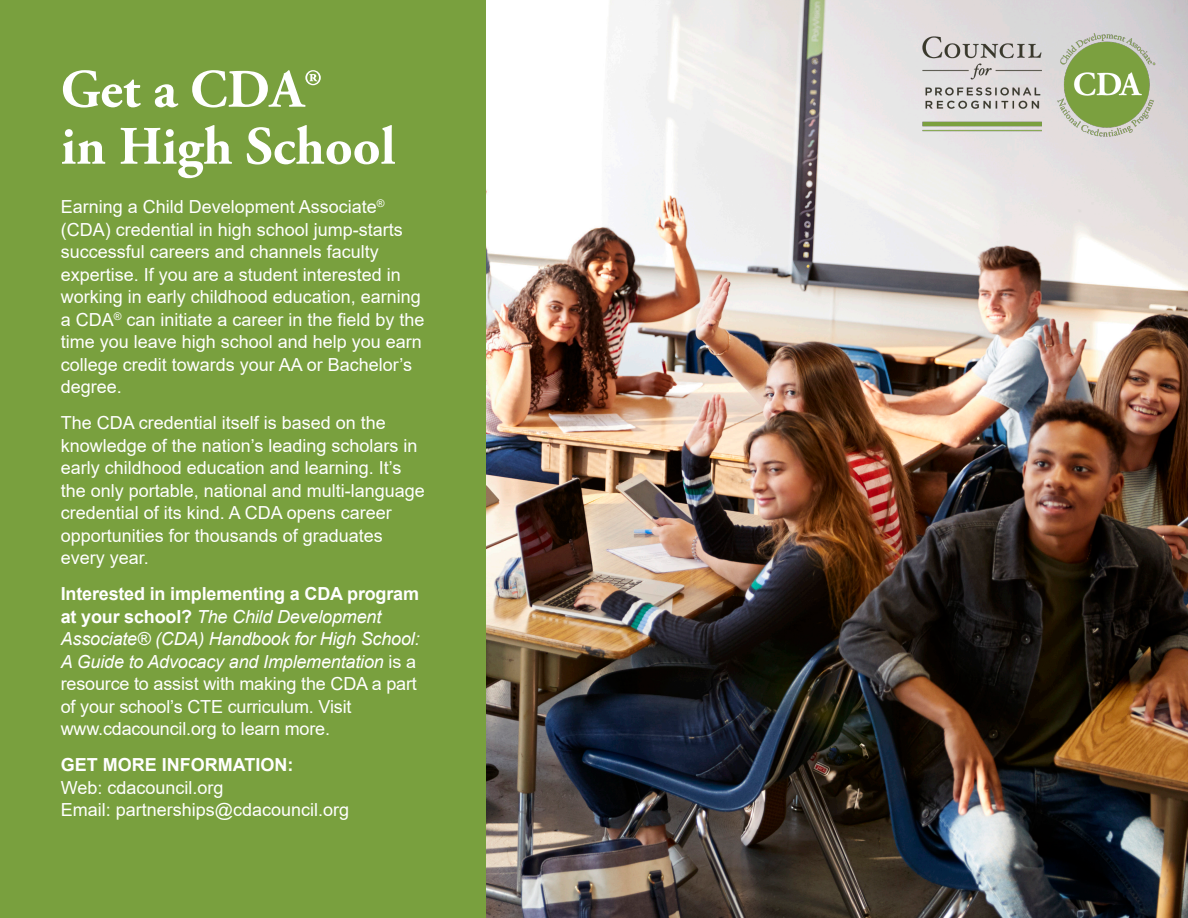
<style>
.page{position:relative;width:1188px;height:918px;background:#fff}
.page>*{position:absolute;margin:0;border:0;box-sizing:border-box;transform-origin:0 0}
.t1{font:700 54px "Adobe Garamond Pro";color:#fff}
.t2{font:18px/22.5px "Arial";color:#fff}
.t3{font:700 18px "Arial";color:#fff}
.s1{font-weight:700}
.s2{font-style:italic}
</style>
<div class="page">
<img style="left:486px;top:0;width:702px;height:918px">
<div style="left:0;top:0;width:486px;height:918px;background:#79a03e"></div>
<img style="left:918px;top:27px;width:243px;height:115px">
<p class="t1" style="left:61px;top:58px;width:263px">Get a CDA®</p>
<p class="t1" style="left:61px;top:115px;width:336px">in High School</p>
<p class="t2" style="left:61px;top:195px;width:365px">Earning a Child Development Associate<sup>® </sup>(CDA) credential in high school jump-starts successful careers and channels faculty expertise. If you are a student interested in working in early childhood education, earning a CDA<sup>®</sup> can initiate a career in the field by the time you leave high school and help you earn college credit towards your AA or Bachelor’s degree.</p>
<p class="t2" style="left:61px;top:411px;width:366px">The CDA credential itself is based on the knowledge of the nation’s leading scholars in early childhood education and learning. It’s the only portable, national and multi-language credential of its kind. A CDA opens career opportunities for thousands of graduates every year.</p>
<p class="t2" style="left:61px;top:582px;width:361px"><span class="s1">Interested in implementing a CDA program at your school?</span> <span class="s2">The Child Development Associate® (CDA) Handbook for High School:<br>A Guide to Advocacy and Implementation</span> is a resource to assist with making the CDA a part of your school’s CTE curriculum. Visit www.cdacouncil.org to learn more.</p>
<p class="t3" style="left:61px;top:752px;width:234px">GET MORE INFORMATION:</p>
<p class="t2" style="left:61px;top:776px;width:164px">Web: cdacouncil.org</p>
<p class="t2" style="left:61px;top:798px;width:290px">Email: partnerships@cdacouncil.org</p>
</div>
